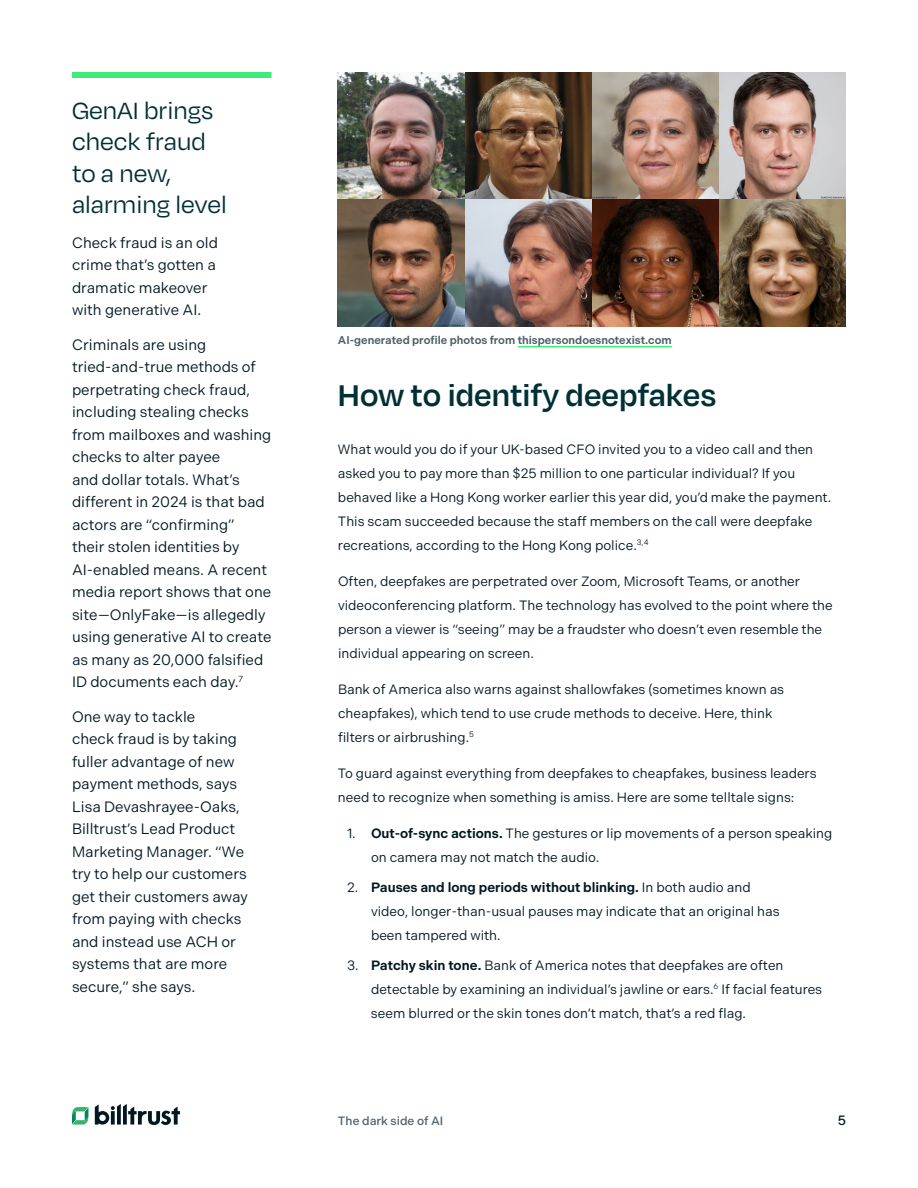
<style>
.page{position:relative;width:918px;height:1188px;background:#fff}
.page>*{position:absolute;margin:0;border:0;box-sizing:border-box;transform-origin:0 0}
.t1{font:600 34.5px "Degular";color:#003035}
.t2{font:27px/31.5px "Degular";color:#003035}
.t3{font:15px/22.5px "Indivisible";color:#001821}
.t4{font:13.5px/24px "Indivisible";color:#001821}
.t5{font:500 13.5px "Indivisible";color:#001821}
.t6{font:500 12px "Indivisible";color:#4d6069}
.t7{font:600 11.25px "Indivisible";color:#4d6069}
.s1{font-weight:600}
</style>
<div class="page">
<svg style="left:72px;top:1107px;width:16px;height:18px"></svg>
<svg style="left:95px;top:1104px;width:85px;height:21px"></svg>
<div style="left:72px;top:72px;width:200px;height:6px;background:#3eec78"></div>
<img style="left:338px;top:72px;width:508px;height:254px">
<hr style="left:518px;top:346px;width:154px;height:1px;background:#3eec78">
<h2 class="t2" style="left:72px;top:93px;width:156px">GenAI brings check fraud to a new, alarming level</h2>
<p class="t3" style="left:72px;top:231px;width:148px">Check fraud is an old crime that’s gotten a dramatic makeover with generative AI.</p>
<p class="t3" style="left:72px;top:333px;width:201px">Criminals are using tried-and-true methods of perpetrating check fraud, including stealing checks from mailboxes and washing checks to alter payee<br>and dollar totals. What’s different in 2024 is that bad actors are “confirming”<br>their stolen identities by<br>AI-enabled means. A recent media report shows that one site—OnlyFake—is allegedly using generative AI to create as many as 20,000 falsified<br>ID documents each day.<sup>7</sup></p>
<p class="t3" style="left:72px;top:705px;width:177px">One way to tackle<br>check fraud is by taking fuller advantage of new payment methods, says<br>Lisa Devashrayee-Oaks,<br>Billtrust’s Lead Product<br>Marketing Manager. “We try to help our customers get their customers away from paying with checks and instead use ACH or systems that are more secure,” she says.</p>
<p class="t7" style="left:338px;top:333px;width:335px">AI-generated profile photos from thispersondoesnotexist.com</p>
<h1 class="t1" style="left:338px;top:373px;width:380px">How to identify deepfakes</h1>
<p class="t4" style="left:338px;top:437px;width:495px">What would you do if your UK-based CFO invited you to a video call and then asked you to pay more than $25 million to one particular individual? If you behaved like a Hong Kong worker earlier this year did, you’d make the payment.<br>This scam succeeded because the staff members on the call were deepfake recreations, according to the Hong Kong police.<sup>3,4</sup></p>
<p class="t4" style="left:338px;top:569px;width:496px">Often, deepfakes are perpetrated over Zoom, Microsoft Teams, or another videoconferencing platform. The technology has evolved to the point where the person a viewer is “seeing” may be a fraudster who doesn’t even resemble the individual appearing on screen.</p>
<p class="t4" style="left:338px;top:677px;width:448px">Bank of America also warns against shallowfakes (sometimes known as cheapfakes), which tend to use crude methods to deceive. Here, think filters or airbrushing.<sup>5</sup></p>
<p class="t4" style="left:338px;top:761px;width:480px">To guard against everything from deepfakes to cheapfakes, business leaders need to recognize when something is amiss. Here are some telltale signs:</p>
<p class="t4" style="left:371px;top:821px;width:463px;text-indent:-24px">1. <span class="s1">Out-of-sync actions.</span> The gestures or lip movements of a person speaking on camera may not match the audio.</p>
<p class="t4" style="left:371px;top:875px;width:410px;text-indent:-24px">2. <span class="s1">Pauses and long periods without blinking.</span> In both audio and video, longer-than-usual pauses may indicate that an original has been tampered with.</p>
<p class="t4" style="left:371px;top:953px;width:453px;text-indent:-24px">3. <span class="s1">Patchy skin tone.</span> Bank of America notes that deepfakes are often detectable by examining an individual’s jawline or ears.<sup>6</sup> If facial features seem blurred or the skin tones don’t match, that’s a red flag.</p>
<p class="t6" style="left:338px;top:1114px;width:107px">The dark side of AI</p>
<p class="t5" style="left:838px;top:1113px;width:10px">5</p>
</div>
